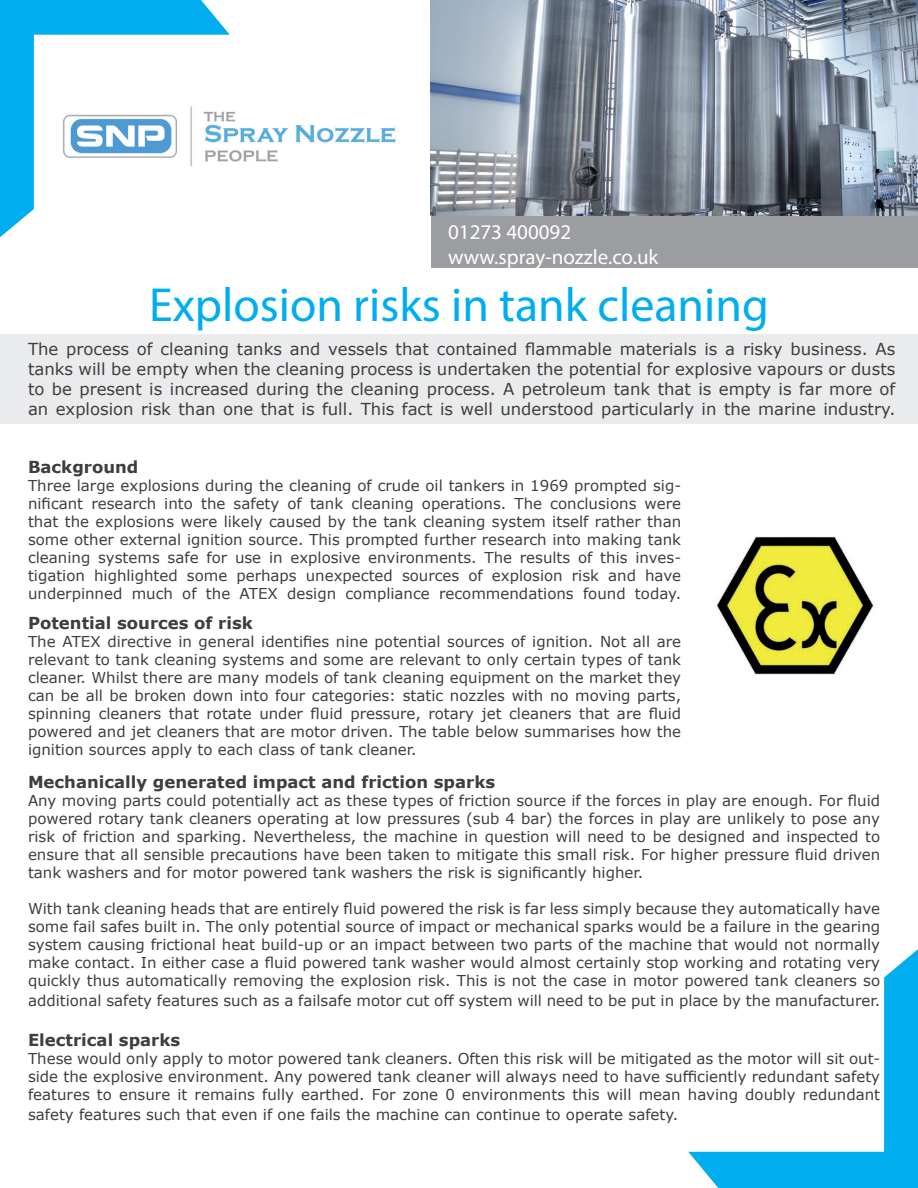
<style>
.page{position:relative;width:918px;height:1188px;background:#fff}
.page>*{position:absolute;margin:0;border:0;box-sizing:border-box;transform-origin:0 0}
.t1{font:48px "Myriad Pro";color:#00aeef}
.t2{font:21px/25.2px "Myriad Pro";color:#fff}
.t3{font:16.5px/19.8px "Verdana";color:#3e3e3f;text-align:justify}
.t4{font:700 16.5px "Verdana";color:#3e3e3f}
.t5{font:15px/18px "Verdana";color:#3e3e3f;text-align:justify}
</style>
<div class="page">
<div style="left:431px;top:201px;width:487px;height:67px;background:#9b9da0"></div>
<div style="left:0;top:334px;width:918px;height:90px;background:#eaebec"></div>
<svg style="left:688px;top:949px;width:230px;height:239px"></svg>
<svg style="left:0;top:0;width:230px;height:238px"></svg>
<img style="left:36px;top:93px;width:360px;height:99px">
<img style="left:431px;top:0;width:487px;height:216px">
<img style="left:716px;top:537px;width:158px;height:138px">
<h2 class="t2" style="left:448px;top:219px;width:212px">01273 400092 www.spray-nozzle.co.uk</h2>
<h1 class="t1" style="left:149px;top:275px;width:621px">Explosion risks in tank cleaning</h1>
<p class="t3" style="left:28px;top:339px;width:869px">The process of cleaning tanks and vessels that contained flammable materials is a risky business. As tanks will be empty when the cleaning process is undertaken the potential for explosive vapours or dusts to be present is increased during the cleaning process. A petroleum tank that is empty is far more of an explosion risk than one that is full. This fact is well understood particularly in the marine industry.</p>
<p class="t4" style="left:28px;top:455px;width:112px">Background</p>
<p class="t5" style="left:28px;top:477px;width:655px">Three large explosions during the cleaning of crude oil tankers in 1969 prompted sig&shy;nificant research into the safety of tank cleaning operations. The conclusions were that the explosions were likely caused by the tank cleaning system itself rather than some other external ignition source. This prompted further research into making tank cleaning systems safe for use in explosive environments. The results of this inves&shy;tigation highlighted some perhaps unexpected sources of explosion risk and have underpinned much of the ATEX design compliance recommendations found today.</p>
<p class="t4" style="left:28px;top:612px;width:226px">Potential sources of risk</p>
<p class="t5" style="left:28px;top:633px;width:655px">The ATEX directive in general identifies nine potential sources of ignition. Not all are relevant to tank cleaning systems and some are relevant to only certain types of tank cleaner. Whilst there are many models of tank cleaning equipment on the market they can be all be broken down into four categories: static nozzles with no moving parts, spinning cleaners that rotate under fluid pressure, rotary jet cleaners that are fluid powered and jet cleaners that are motor driven. The table below summarises how the ignition sources apply to each class of tank cleaner.</p>
<p class="t4" style="left:28px;top:771px;width:469px">Mechanically generated impact and friction sparks</p>
<p class="t5" style="left:28px;top:792px;width:854px">Any moving parts could potentially act as these types of friction source if the forces in play are enough. For fluid powered rotary tank cleaners operating at low pressures (sub 4 bar) the forces in play are unlikely to pose any risk of friction and sparking. Nevertheless, the machine in question will need to be designed and inspected to ensure that all sensible precautions have been taken to mitigate this small risk. For higher pressure fluid driven tank washers and for motor powered tank washers the risk is significantly higher.</p>
<p class="t5" style="left:28px;top:900px;width:854px">With tank cleaning heads that are entirely fluid powered the risk is far less simply because they automatically have some fail safes built in. The only potential source of impact or mechanical sparks would be a failure in the gearing system causing frictional heat build-up or an impact between two parts of the machine that would not normally make contact. In either case a fluid powered tank washer would almost certainly stop working and rotating very quickly thus automatically removing the explosion risk. This is not the case in motor powered tank cleaners so</p>
<p class="t5" style="left:28px;top:992px;width:854px">additional safety features such as a failsafe motor cut off system will need to be put in place by the manufacturer.</p>
<p class="t4" style="left:28px;top:1028px;width:154px">Electrical sparks</p>
<p class="t5" style="left:28px;top:1049px;width:854px">These would only apply to motor powered tank cleaners. Often this risk will be mitigated as the motor will sit out&shy;side the explosive environment. Any powered tank cleaner will always need to have sufficiently redundant safety features to ensure it remains fully earthed. For zone 0 environments this will mean having doubly redundant</p>
<p class="t5" style="left:28px;top:1105px;width:652px">safety features such that even if one fails the machine can continue to operate safety.</p>
</div>
